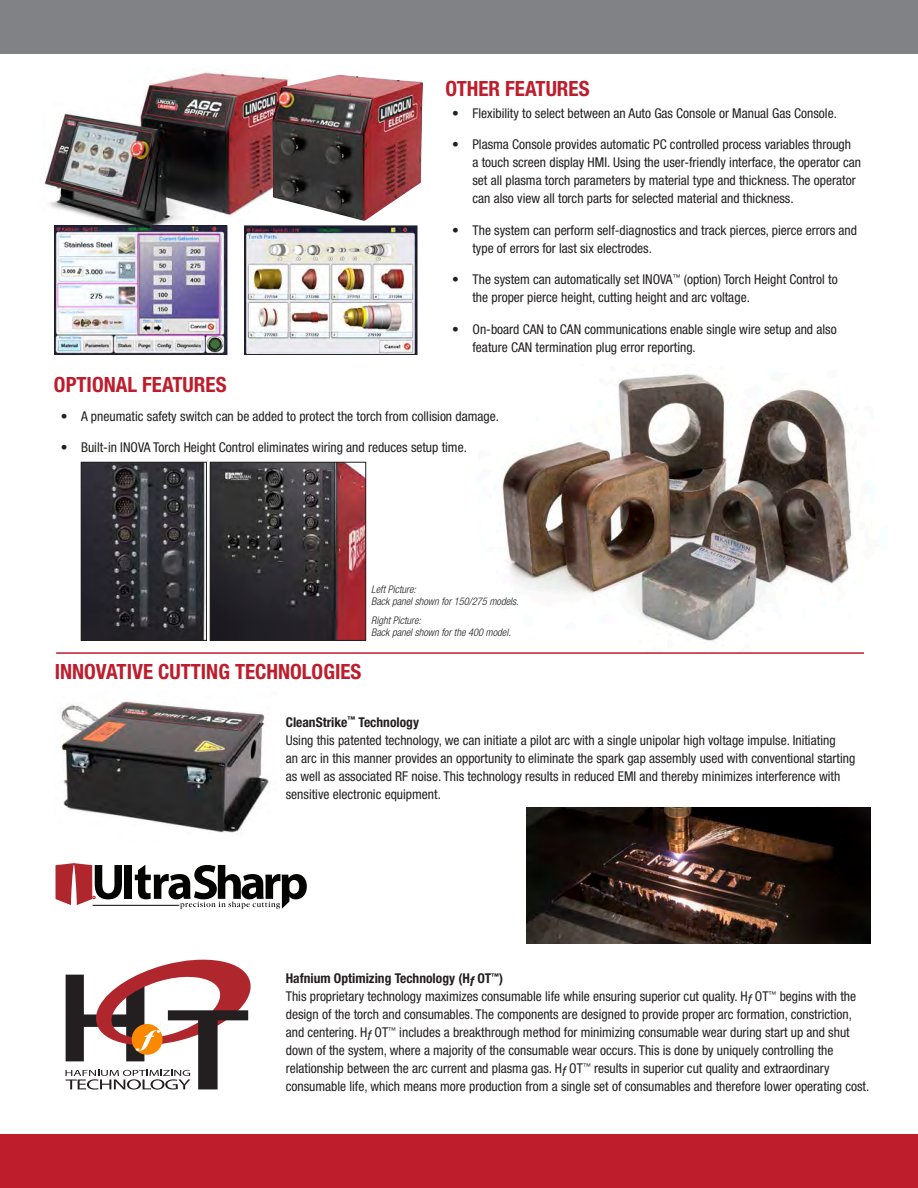
<style>
.page{position:relative;width:918px;height:1188px;background:#fff}
.page>*{position:absolute;margin:0;border:0;box-sizing:border-box;transform-origin:0 0}
.body{font:700 condensed 21px "Helvetica Neue LT Std";color:#be1d2c}
.t1{font:condensed 13.5px/18px "Helvetica Neue LT Std";color:#231f20}
.body-2{font:italic 300 condensed 10.5px "Helvetica Neue LT Std";color:#231f20}
.s1{font-weight:700}
.s2{font-weight:700;font-style:italic}
.s3{font-style:italic}
</style>
<div class="page">
<img style="left:501px;top:374px;width:351px;height:267px">
<div style="left:0;top:1134px;width:918px;height:54px;background:#be1d2c"></div>
<div style="left:0;top:0;width:918px;height:54px;background:#808285"></div>
<img style="left:56px;top:232px;width:169px;height:121px">
<div style="left:54px;top:226px;width:173px;height:129px;border:1px solid #231f20"></div>
<img style="left:246px;top:228px;width:169px;height:125px">
<div style="left:244px;top:226px;width:173px;height:129px;border:1px solid #231f20"></div>
<hr style="left:56px;top:652px;width:808px;height:2px;background:#be1d2c">
<img style="left:212px;top:464px;width:152px;height:175px">
<div style="left:210px;top:462px;width:156px;height:179px;border:1px solid #231f20"></div>
<img style="left:83px;top:464px;width:122px;height:175px">
<div style="left:81px;top:462px;width:126px;height:179px;border:1px solid #231f20"></div>
<img style="left:44px;top:72px;width:247px;height:160px">
<img style="left:45px;top:73px;width:241px;height:155px">
<img style="left:272px;top:75px;width:151px;height:146px">
<svg style="left:56px;top:863px;width:66px;height:42px"></svg>
<div style="left:125px;top:865px;width:7px;height:34px;background:#040503"></div>
<svg style="left:135px;top:865px;width:172px;height:44px"></svg>
<hr style="left:93px;top:905px;width:86px;height:1px;background:#040503">
<svg style="left:65px;top:960px;width:186px;height:130px"></svg>
<img style="left:61px;top:701px;width:209px;height:132px">
<img style="left:526px;top:807px;width:345px;height:137px">
<p class="body" style="left:446px;top:76px;width:146px">OTHER FEATURES</p>
<p class="body" style="left:54px;top:372px;width:174px">OPTIONAL FEATURES</p>
<p class="t1" style="left:452px;top:104px;width:386px">• Flexibility to select between an Auto Gas Console or Manual Gas Console.</p>
<p class="t1" style="left:472px;top:135px;width:390px;text-indent:-20px">• Plasma Console provides automatic PC controlled process variables through<br>a touch screen display HMI. Using the user-friendly interface, the operator can set all plasma torch parameters by material type and thickness. The operator can also view all torch parts for selected material and thickness.</p>
<p class="t1" style="left:472px;top:221px;width:386px;text-indent:-20px">• The system can perform self-diagnostics and track pierces, pierce errors and type of errors for last six electrodes.</p>
<p class="t1" style="left:472px;top:270px;width:367px;text-indent:-20px">• The system can automatically set INOVA<sup>™</sup> (option) Torch Height Control to the proper pierce height, cutting height and arc voltage.</p>
<p class="t1" style="left:472px;top:320px;width:366px;text-indent:-20px">• On-board CAN to CAN communications enable single wire setup and also feature CAN termination plug error reporting.</p>
<p class="t1" style="left:61px;top:407px;width:440px">• A pneumatic safety switch can be added to protect the torch from collision damage.</p>
<p class="t1" style="left:61px;top:438px;width:408px">• Built-in INOVA Torch Height Control eliminates wiring and reduces setup time.</p>
<p class="body" style="left:55px;top:658px;width:308px">INNOVATIVE CUTTING TECHNOLOGIES</p>
<p class="body-2" style="left:371px;top:583px;width:46px">Left Picture:</p>
<p class="body-2" style="left:371px;top:595px;width:149px">Back panel shown for 150/275 models.</p>
<p class="body-2" style="left:371px;top:614px;width:51px">Right Picture:</p>
<p class="body-2" style="left:371px;top:626px;width:141px">Back panel shown for the 400 model.</p>
<p class="t1" style="left:286px;top:713px;width:571px"><span class="s1">CleanStrike</span><sup>™</sup> <span class="s1">Technology<br></span>Using this patented technology, we can initiate a pilot arc with a single unipolar high voltage impulse. Initiating<br>an arc in this manner provides an opportunity to eliminate the spark gap assembly used with conventional starting as well as associated RF noise. This technology results in reduced EMI and thereby minimizes interference with sensitive electronic equipment.</p>
<p class="t1" style="left:286px;top:969px;width:585px"><span class="s1">Hafnium Optimizing Technology (H</span><span class="s2">f</span> <span class="s1">OT</span><sup>™</sup><span class="s1">)<br></span>This proprietary technology maximizes consumable life while ensuring superior cut quality. H<span class="s3">f</span> OT<sup>™</sup> begins with the design of the torch and consumables. The components are designed to provide proper arc formation, constriction, and centering. H<span class="s3">f</span> OT<sup>™</sup> includes a breakthrough method for minimizing consumable wear during start up and shut down of the system, where a majority of the consumable wear occurs. This is done by uniquely controlling the relationship between the arc current and plasma gas. H<span class="s3">f</span> OT<sup>™</sup> results in superior cut quality and extraordinary consumable life, which means more production from a single set of consumables and therefore lower operating cost.</p>
</div>
